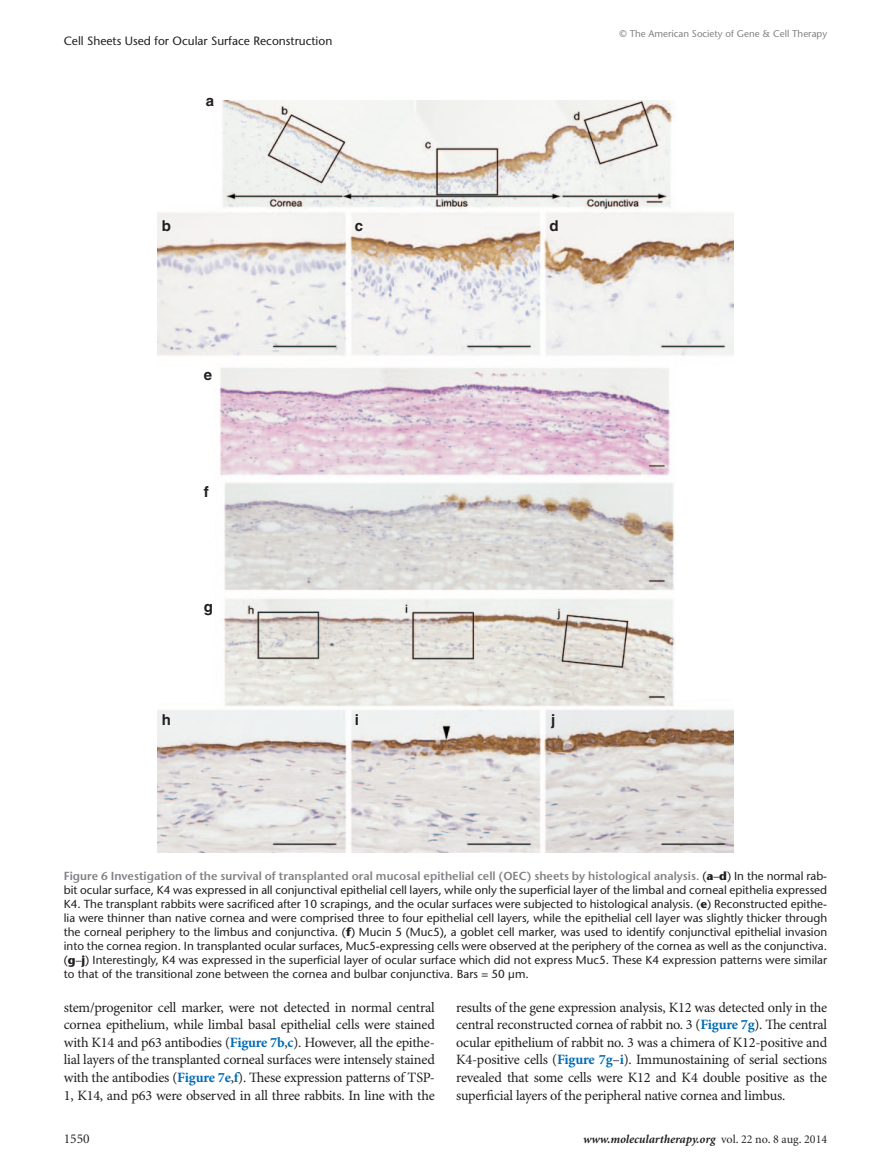
<style>
.page{position:relative;width:891px;height:1175px;background:#fff}
.page>*{position:absolute;margin:0;border:0;box-sizing:border-box;transform-origin:0 0}
.t1{font:700 15px "Helvetica";color:#231f20}
.t2{font:14.25px/17.7px "Minion Pro";letter-spacing:-.015em;color:#231f20;text-align:justify}
.t3{font:13.5px "Minion";color:#231f20}
.t4{font:12px "Stone Sans";color:#231f20}
.t5{font:italic 700 12px "Minion";color:#231f20}
.t6{font:11.7px/14.1px "Stone Sans";color:#231f20;text-align:justify}
.t7{font:600 11.7px "ITC Stone Sans";color:#808285}
.t8{font:9.75px "Stone Sans";color:#808285}
.s1{font-family:"Stone Sans";font-weight:400;color:#231f20}
.s2{font-family:"Stone Sans";font-weight:700;color:#231f20}
.s3{font-weight:700}
.s4{font-weight:700;color:#006cb3}
.s5{font-weight:400;font-style:normal}
</style>
<div class="page">
<img style="left:158px;top:101px;width:575px;height:752px">
<p class="t4" style="left:64px;top:34px;width:270px">Cell Sheets Used for Ocular Surface Reconstruction</p>
<p class="t1" style="left:206px;top:92px;width:10px">a</p>
<p class="t1" style="left:162px;top:216px;width:11px">b</p>
<p class="t1" style="left:204px;top:365px;width:10px">e</p>
<p class="t1" style="left:204px;top:482px;width:6px">f</p>
<p class="t1" style="left:204px;top:597px;width:11px">g</p>
<p class="t1" style="left:355px;top:216px;width:10px">c</p>
<p class="t1" style="left:550px;top:216px;width:11px">d</p>
<p class="t1" style="left:162px;top:710px;width:11px">h</p>
<p class="t1" style="left:355px;top:710px;width:6px">i</p>
<p class="t1" style="left:551px;top:710px;width:6px">j</p>
<p class="t8" style="left:620px;top:28px;width:209px">© The American Society of Gene &amp; Cell Therapy</p>
<p class="t7" style="left:64px;top:868px;width:765px">Figure 6 Investigation of the survival of transplanted oral mucosal epithelial cell (OEC) sheets by histological analysis. <span class="s1">(</span><span class="s2">a</span><span class="s1">–</span><span class="s2">d</span><span class="s1">) In the normal rab-</span></p>
<p class="t6" style="left:64px;top:882px;width:765px">bit ocular surface, K4 was expressed in all conjunctival epithelial cell layers, while only the superficial layer of the limbal and corneal epithelia expressed K4. The transplant rabbits were sacrificed after 10 scrapings, and the ocular surfaces were subjected to histological analysis. (<span class="s3">e</span>) Reconstructed epithe&shy;lia were thinner than native cornea and were comprised three to four epithelial cell layers, while the epithelial cell layer was slightly thicker through the corneal periphery to the limbus and conjunctiva. (<span class="s3">f</span>) Mucin 5 (Muc5), a goblet cell marker, was used to identify conjunctival epithelial invasion into the cornea region. In transplanted ocular surfaces, Muc5-expressing cells were observed at the periphery of the cornea as well as the conjunctiva. (<span class="s3">g</span>–<span class="s3">j</span>) Interestingly, K4 was expressed in the superficial layer of ocular surface which did not express Muc5. These K4 expression patterns were similar to that of the transitional zone between the cornea and bulbar conjunctiva. Bars = 50 µm.</p>
<p class="t2" style="left:64px;top:998px;width:373px">stem/progenitor cell marker, were not detected in normal central cornea epithelium, while limbal basal epithelial cells were stained with K14 and p63 antibodies (<span class="s4">Figure 7b</span>,<span class="s4">c</span>). However, all the epithe&shy;lial layers of the transplanted corneal surfaces were intensely stained with the antibodies (<span class="s4">Figure 7e</span>,<span class="s4">f</span>). These expression patterns of TSP-1, K14, and p63 were observed in all three rabbits. In line with the</p>
<p class="t2" style="left:456px;top:998px;width:373px">results of the gene expression analysis, K12 was detected only in the central reconstructed cornea of rabbit no. 3 (<span class="s4">Figure 7g</span>). The central ocular epithelium of rabbit no. 3 was a chimera of K12-positive and K4-positive cells (<span class="s4">Figure 7g</span>–<span class="s4">i</span>). Immunostaining of serial sections revealed that some cells were K12 and K4 double positive as the superficial layers of the peripheral native cornea and limbus.</p>
<p class="t3" style="left:64px;top:1132px;width:27px">1550</p>
<p class="t5" style="left:583px;top:1133px;width:246px">www.moleculartherapy.org <span class="s5">vol. 22 no. 8 aug. 2014</span></p>
</div>
